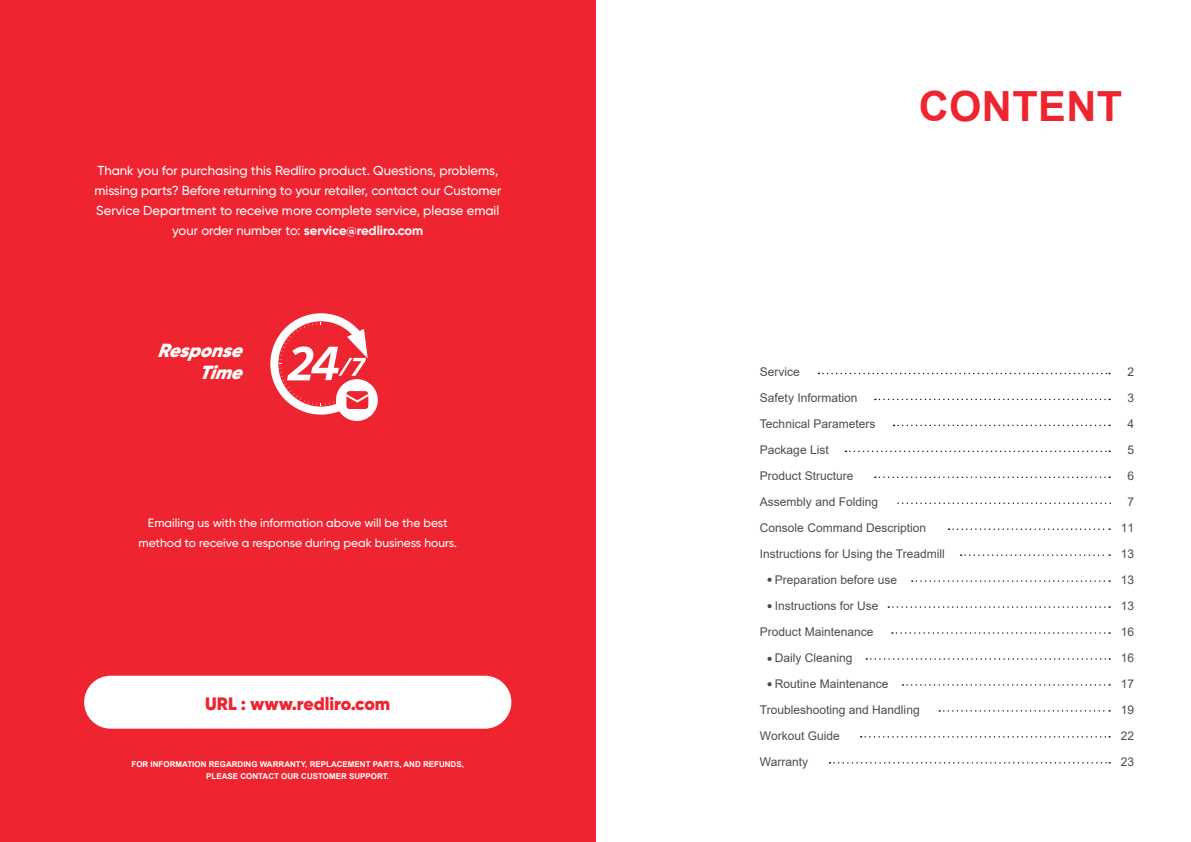
<style>
.page{position:relative;width:1191px;height:842px;background:#fff}
.page>*{position:absolute;margin:0;border:0;box-sizing:border-box;transform-origin:0 0}
.t1{font:700 41.6px "Arial";letter-spacing:.01em;color:#ee2530}
.t2{font:italic 900 19px/22.8px "Gilroy";color:#fff;text-align:right}
.t3{font:900 18px "Gilroy";color:#ee2530}
.t4{font:500 13px/20px "Gilroy";color:#fff;text-align:center}
.t5{font:12px/26px "Arial";color:#4b4c4d;text-align:center}
.t6{font:500 12px/20px "Gilroy";color:#fff;text-align:center}
.t7{font:700 8px/12px "Arial";color:#fff;text-align:center}
.s1{font-weight:700}
</style>
<div class="page">
<div style="left:0;top:0;width:595px;height:842px;background:#ee2530"></div>
<div style="left:84px;top:676px;width:427px;height:53px;background:#fff;border-radius:26px"></div>
<div style="left:336px;top:379px;width:42px;height:42px;background:#fff;border-radius:50%"></div>
<svg style="left:270px;top:313px;width:98px;height:102px"></svg>
<svg style="left:818px;top:373px;width:292px;height:1px"></svg>
<svg style="left:912px;top:580px;width:198px;height:2px"></svg>
<svg style="left:875px;top:476px;width:235px;height:2px"></svg>
<svg style="left:902px;top:684px;width:208px;height:2px"></svg>
<svg style="left:875px;top:399px;width:235px;height:1px"></svg>
<svg style="left:888px;top:606px;width:222px;height:2px"></svg>
<svg style="left:898px;top:502px;width:213px;height:2px"></svg>
<svg style="left:939px;top:710px;width:171px;height:2px"></svg>
<svg style="left:893px;top:425px;width:217px;height:1px"></svg>
<svg style="left:892px;top:632px;width:218px;height:2px"></svg>
<svg style="left:948px;top:528px;width:162px;height:2px"></svg>
<svg style="left:860px;top:736px;width:250px;height:2px"></svg>
<svg style="left:845px;top:451px;width:265px;height:1px"></svg>
<svg style="left:866px;top:658px;width:244px;height:2px"></svg>
<svg style="left:960px;top:554px;width:150px;height:2px"></svg>
<svg style="left:829px;top:762px;width:281px;height:1px"></svg>
<svg style="left:767px;top:578px;width:4px;height:4px"></svg>
<svg style="left:767px;top:604px;width:4px;height:4px"></svg>
<svg style="left:767px;top:657px;width:4px;height:4px"></svg>
<svg style="left:767px;top:682px;width:4px;height:4px"></svg>
<p class="t4" style="left:94px;top:161px;width:408px">Thank you for purchasing this Redliro product. Questions, problems, missing parts? Before returning to your retailer, contact our Customer Service Department to receive more complete service, please email your order number to: <span class="s1">service@redliro.com</span></p>
<h2 class="t2" style="left:157px;top:338px;width:95px">Response<br>Time</h2>
<p class="t6" style="left:138px;top:513px;width:320px">Emailing us with the information above will be the best method to receive a response during peak business hours.</p>
<h3 class="t3" style="left:205px;top:692px;width:186px">URL : www.redliro.com</h3>
<p class="t7" style="left:131px;top:758px;width:334px">FOR INFORMATION REGARDING WARRANTY, REPLACEMENT PARTS, AND REFUNDS,<br>PLEASE CONTACT OUR CUSTOMER SUPPORT.</p>
<h1 class="t1" style="left:918px;top:77px;width:205px">CONTENT</h1>
<p class="t5" style="left:760px;top:359px;width:42px">Service</p>
<p class="t5" style="left:760px;top:385px;width:99px">Safety Information</p>
<p class="t5" style="left:760px;top:411px;width:117px">Technical Parameters</p>
<p class="t5" style="left:760px;top:437px;width:70px">Package List</p>
<p class="t5" style="left:760px;top:463px;width:95px">Product Structure</p>
<p class="t5" style="left:760px;top:489px;width:120px">Assembly and Folding</p>
<p class="t5" style="left:760px;top:515px;width:168px">Console Command Description</p>
<p class="t5" style="left:760px;top:541px;width:186px">Instructions for Using the Treadmill</p>
<p class="t5" style="left:775px;top:567px;width:124px">Preparation before use</p>
<p class="t5" style="left:775px;top:593px;width:105px">Instructions for Use</p>
<p class="t5" style="left:760px;top:619px;width:115px">Product Maintenance</p>
<p class="t5" style="left:775px;top:645px;width:79px">Daily Cleaning</p>
<p class="t5" style="left:775px;top:671px;width:115px">Routine Maintenance</p>
<p class="t5" style="left:760px;top:697px;width:161px">Troubleshooting and Handling</p>
<p class="t5" style="left:760px;top:723px;width:81px">Workout Guide</p>
<p class="t5" style="left:760px;top:749px;width:50px">Warranty</p>
<p class="t5" style="left:1121px;top:359px;width:15px">2<br>3<br>4<br>5<br>6<br>7<br>11<br>13<br>13<br>13<br>16<br>16<br>17<br>19<br>22<br>23</p>
</div>
